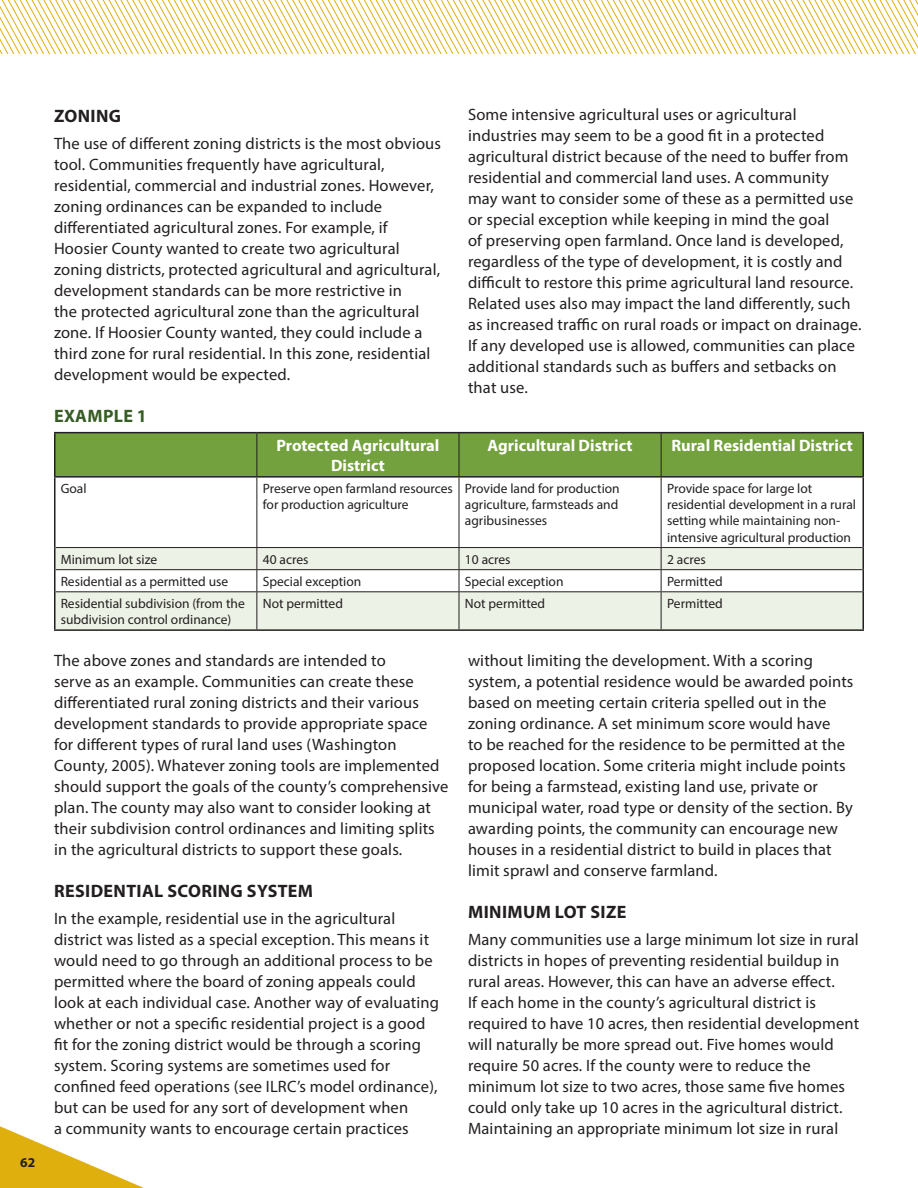
<style>
.page{position:relative;width:918px;height:1188px;background:#fff}
.page>*{position:absolute;margin:0;border:0;box-sizing:border-box;transform-origin:0 0}
.t1{font:700 18px "Myriad Pro";letter-spacing:.02em;color:#231f20}
.t2{font:700 18px "Myriad Pro";letter-spacing:.02em;color:#375d25}
.t3{font:16.5px/21px "Myriad Pro";letter-spacing:.01em;color:#231f20}
.t4{font:700 16.5px/19.8px "Myriad Pro";color:#fff;text-align:center}
.t5{font:13.5px/16.2px "Myriad Pro";color:#231f20}
.t6{font:700 13.5px "Myriad Pro";color:#231f20}
</style>
<div class="page">
<svg style="left:0;top:1126px;width:144px;height:62px"></svg>
<svg style="left:0;top:0;width:918px;height:54px"></svg>
<div style="left:56px;top:433px;width:807px;height:43px;background:#72a13e"></div>
<svg style="left:56px;top:548px;width:807px;height:81px;fill:#edf2e6"></svg>
<hr style="left:54px;top:478px;width:2px;height:70px;background:#231f20">
<hr style="left:863px;top:478px;width:1px;height:70px;background:#231f20">
<hr style="left:54px;top:548px;width:2px;height:22px;background:#231f20">
<hr style="left:54px;top:570px;width:2px;height:22px;background:#231f20">
<svg style="left:863px;top:548px;width:1px;height:44px"></svg>
<hr style="left:54px;top:592px;width:2px;height:37px;background:#231f20">
<hr style="left:863px;top:592px;width:1px;height:37px;background:#231f20">
<hr style="left:54px;top:629px;width:810px;height:2px;background:#231f20">
<hr style="left:256px;top:478px;width:1px;height:69px;background:#231f20">
<hr style="left:459px;top:478px;width:1px;height:69px;background:#231f20">
<hr style="left:661px;top:478px;width:1px;height:69px;background:#231f20">
<hr style="left:55px;top:547px;width:404px;height:1px;background:#231f20">
<hr style="left:459px;top:547px;width:202px;height:1px;background:#231f20">
<hr style="left:661px;top:547px;width:201px;height:1px;background:#231f20">
<hr style="left:55px;top:569px;width:404px;height:1px;background:#231f20">
<svg style="left:256px;top:548px;width:1px;height:43px"></svg>
<hr style="left:459px;top:569px;width:202px;height:1px;background:#231f20">
<svg style="left:459px;top:548px;width:1px;height:43px"></svg>
<hr style="left:661px;top:569px;width:201px;height:1px;background:#231f20">
<svg style="left:661px;top:548px;width:1px;height:43px"></svg>
<hr style="left:55px;top:591px;width:404px;height:1px;background:#231f20">
<hr style="left:256px;top:592px;width:1px;height:37px;background:#231f20">
<hr style="left:459px;top:591px;width:202px;height:1px;background:#231f20">
<hr style="left:459px;top:592px;width:1px;height:37px;background:#231f20">
<hr style="left:661px;top:591px;width:201px;height:1px;background:#231f20">
<hr style="left:661px;top:592px;width:1px;height:37px;background:#231f20">
<hr style="left:54px;top:432px;width:203px;height:1px;background:#231f20">
<hr style="left:54px;top:433px;width:2px;height:43px;background:#231f20">
<hr style="left:257px;top:432px;width:607px;height:1px;background:#231f20">
<hr style="left:863px;top:433px;width:1px;height:43px;background:#231f20">
<hr style="left:54px;top:476px;width:810px;height:2px;background:#231f20">
<hr style="left:256px;top:433px;width:1px;height:43px;background:#231f20">
<hr style="left:459px;top:433px;width:1px;height:43px;background:#231f20">
<hr style="left:661px;top:433px;width:1px;height:43px;background:#231f20">
<p class="t6" style="left:20px;top:1157px;width:16px">62</p>
<p class="t3" style="left:468px;top:105px;width:395px">Some intensive agricultural uses or agricultural industries may seem to be a good fit in a protected agricultural district because of the need to buffer from residential and commercial land uses. A community may want to consider some of these as a permitted use or special exception while keeping in mind the goal<br>of preserving open farmland. Once land is developed, regardless of the type of development, it is costly and difficult to restore this prime agricultural land resource.<br>Related uses also may impact the land differently, such as increased traffic on rural roads or impact on drainage.<br>If any developed use is allowed, communities can place additional standards such as buffers and setbacks on that use.</p>
<p class="t1" style="left:54px;top:109px;width:68px">ZONING</p>
<p class="t3" style="left:54px;top:134px;width:389px">The use of different zoning districts is the most obvious tool. Communities frequently have agricultural, residential, commercial and industrial zones. However, zoning ordinances can be expanded to include differentiated agricultural zones. For example, if Hoosier County wanted to create two agricultural zoning districts, protected agricultural and agricultural, development standards can be more restrictive in<br>the protected agricultural zone than the agricultural zone. If Hoosier County wanted, they could include a third zone for rural residential. In this zone, residential development would be expected.</p>
<p class="t2" style="left:54px;top:409px;width:94px">EXAMPLE 1</p>
<p class="t4" style="left:276px;top:437px;width:165px">Protected Agricultural<br>District</p>
<p class="t4" style="left:488px;top:437px;width:146px">Agricultural District</p>
<p class="t4" style="left:671px;top:437px;width:183px">Rural Residential District</p>
<p class="t5" style="left:61px;top:481px;width:27px">Goal</p>
<p class="t5" style="left:263px;top:481px;width:192px">Preserve open farmland resources for production agriculture</p>
<p class="t5" style="left:465px;top:481px;width:156px;text-align:justify">Provide land for production agriculture, farmsteads and agribusinesses</p>
<p class="t5" style="left:667px;top:481px;width:190px">Provide space for large lot residential development in a rural setting while maintaining non&shy;intensive agricultural production</p>
<p class="t5" style="left:61px;top:552px;width:98px">Minimum lot size</p>
<p class="t5" style="left:263px;top:552px;width:47px">40 acres</p>
<p class="t5" style="left:465px;top:552px;width:47px">10 acres</p>
<p class="t5" style="left:667px;top:552px;width:40px">2 acres</p>
<p class="t5" style="left:61px;top:574px;width:169px">Residential as a permitted use</p>
<p class="t5" style="left:263px;top:574px;width:100px">Special exception</p>
<p class="t5" style="left:465px;top:574px;width:100px">Special exception</p>
<p class="t5" style="left:667px;top:574px;width:57px">Permitted</p>
<p class="t5" style="left:61px;top:596px;width:186px">Residential subdivision (from the subdivision control ordinance)</p>
<p class="t5" style="left:263px;top:596px;width:82px">Not permitted</p>
<p class="t5" style="left:465px;top:596px;width:82px">Not permitted</p>
<p class="t5" style="left:667px;top:596px;width:57px">Permitted</p>
<p class="t3" style="left:54px;top:651px;width:396px">The above zones and standards are intended to<br>serve as an example. Communities can create these differentiated rural zoning districts and their various development standards to provide appropriate space for different types of rural land uses (Washington County, 2005). Whatever zoning tools are implemented should support the goals of the county’s comprehensive plan. The county may also want to consider looking at their subdivision control ordinances and limiting splits in the agricultural districts to support these goals.</p>
<p class="t1" style="left:54px;top:884px;width:261px">RESIDENTIAL SCORING SYSTEM</p>
<p class="t3" style="left:54px;top:909px;width:387px">In the example, residential use in the agricultural district was listed as a special exception. This means it would need to go through an additional process to be permitted where the board of zoning appeals could look at each individual case. Another way of evaluating whether or not a specific residential project is a good fit for the zoning district would be through a scoring system. Scoring systems are sometimes used for confined feed operations (see ILRC’s model ordinance), but can be used for any sort of development when<br>a community wants to encourage certain practices</p>
<p class="t3" style="left:468px;top:651px;width:387px">without limiting the development. With a scoring system, a potential residence would be awarded points based on meeting certain criteria spelled out in the zoning ordinance. A set minimum score would have<br>to be reached for the residence to be permitted at the proposed location. Some criteria might include points for being a farmstead, existing land use, private or municipal water, road type or density of the section. By awarding points, the community can encourage new houses in a residential district to build in places that limit sprawl and conserve farmland.</p>
<p class="t1" style="left:468px;top:905px;width:160px">MINIMUM LOT SIZE</p>
<p class="t3" style="left:468px;top:930px;width:393px">Many communities use a large minimum lot size in rural districts in hopes of preventing residential buildup in rural areas. However, this can have an adverse effect.<br>If each home in the county’s agricultural district is required to have 10 acres, then residential development will naturally be more spread out. Five homes would require 50 acres. If the county were to reduce the minimum lot size to two acres, those same five homes could only take up 10 acres in the agricultural district.<br>Maintaining an appropriate minimum lot size in rural</p>
</div>
